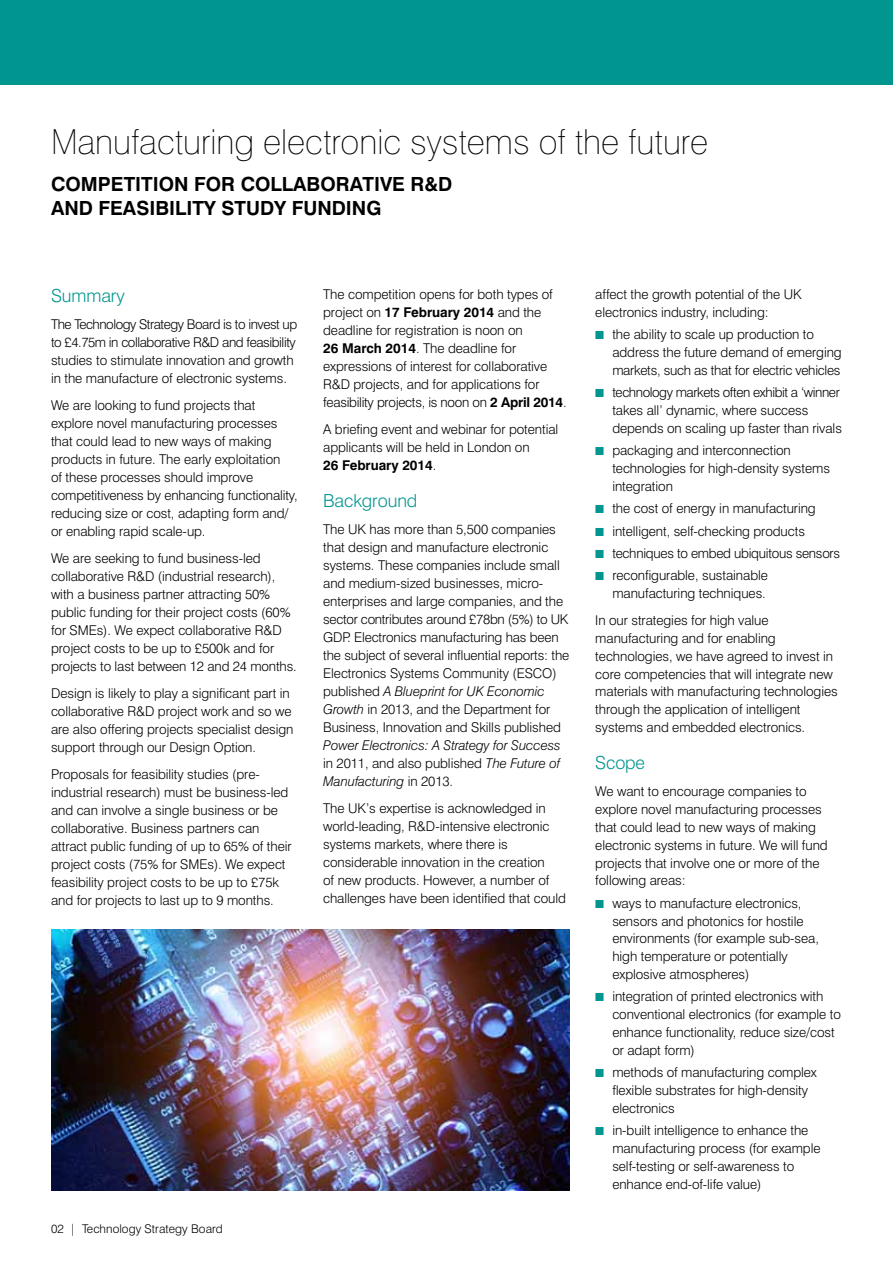
<style>
.page{position:relative;width:893px;height:1263px;background:#fff}
.page>*{position:absolute;margin:0;border:0;box-sizing:border-box;transform-origin:0 0}
.t1{font:100 34.5px "Swiss 721 BT";color:#000}
.t2{font:700 19.5px/24px "Swiss 721 BT";color:#000}
.t3{font:300 18px "Swiss 721 BT";letter-spacing:-.005em;color:#00958f}
.t4{font:300 13.5px/18px "Swiss 721 BT";letter-spacing:-.005em;color:#000}
.t5{font:italic 300 13.5px/18px "Swiss 721 BT";letter-spacing:-.005em;color:#000;text-align:justify}
.t6{font:300 12px "Swiss 721 BT";letter-spacing:.005em;color:#000}
.s1{font-weight:700}
.s2{font-style:italic}
.s3{font-style:normal}
.s4{font-family:"European Pi Three";font-weight:400;color:#00958f}
</style>
<div class="page">
<div style="left:0;top:0;width:893px;height:85px;background:#00958f"></div>
<img style="left:51px;top:929px;width:519px;height:262px">
<h1 class="t1" style="left:51px;top:121px;width:659px">Manufacturing electronic systems of the future</h1>
<h2 class="t2" style="left:51px;top:172px;width:403px">COMPETITION FOR COLLABORATIVE R&amp;D<br>AND FEASIBILITY STUDY FUNDING</h2>
<h3 class="t3" style="left:51px;top:285px;width:75px">Summary</h3>
<p class="t4" style="left:51px;top:315px;width:248px">The Technology Strategy Board is to invest up to £4.75m in collaborative R&amp;D and feasibility studies to stimulate innovation and growth in the manufacture of electronic systems.</p>
<p class="t4" style="left:51px;top:396px;width:248px">We are looking to fund projects that explore novel manufacturing processes that could lead to new ways of making products in future. The early exploitation<br>of these processes should improve competitiveness by enhancing functionality, reducing size or cost, adapting form and/ or enabling rapid scale-up.</p>
<p class="t4" style="left:51px;top:549px;width:247px">We are seeking to fund business-led collaborative R&amp;D (industrial research), with a business partner attracting 50% public funding for their project costs (60% for SMEs). We expect collaborative R&amp;D project costs to be up to £500k and for projects to last between 12 and 24 months.</p>
<p class="t4" style="left:51px;top:684px;width:244px">Design is likely to play a significant part in collaborative R&amp;D project work and so we are also offering projects specialist design support through our Design Option.</p>
<p class="t4" style="left:51px;top:765px;width:242px">Proposals for feasibility studies (pre&shy;industrial research) must be business-led and can involve a single business or be collaborative. Business partners can attract public funding of up to 65% of their project costs (75% for SMEs). We expect feasibility project costs to be up to £75k and for projects to last up to 9 months.</p>
<p class="t4" style="left:323px;top:285px;width:245px">The competition opens for both types of project on <span class="s1">17 February 2014</span> and the deadline for registration is noon on<br><span class="s1">26 March 2014</span>. The deadline for expressions of interest for collaborative R&amp;D projects, and for applications for feasibility projects, is noon on <span class="s1">2 April 2014</span>.</p>
<p class="t4" style="left:323px;top:420px;width:237px">A briefing event and webinar for potential applicants will be held in London on<br><span class="s1">26 February 2014</span>.</p>
<h3 class="t3" style="left:323px;top:490px;width:96px">Background</h3>
<p class="t4" style="left:323px;top:520px;width:248px">The UK has more than 5,500 companies that design and manufacture electronic systems. These companies include small and medium-sized businesses, micro&shy;enterprises and large companies, and the sector contributes around £78bn (5%) to UK GDP. Electronics manufacturing has been the subject of several influential reports: the Electronics Systems Community (ESCO) published <span class="s2">A Blueprint for UK Economic Growth</span> in 2013, and the Department for Business, Innovation and Skills published</p>
<p class="t5" style="left:323px;top:736px;width:239px">Power Electronics: A Strategy for Success <span class="s3">in 2011, and also published</span> The Future of Manufacturing <span class="s3">in 2013.</span></p>
<p class="t4" style="left:323px;top:799px;width:244px">The UK’s expertise is acknowledged in world-leading, R&amp;D-intensive electronic systems markets, where there is considerable innovation in the creation<br>of new products. However, a number of challenges have been identified that could</p>
<p class="t6" style="left:51px;top:1222px;width:173px">02 | Technology Strategy Board</p>
<p class="t4" style="left:595px;top:285px;width:208px">affect the growth potential of the UK electronics industry, including:</p>
<p class="t4" style="left:612px;top:325px;width:231px;text-indent:-17px"><span class="s4">K</span> the ability to scale up production to address the future demand of emerging markets, such as that for electric vehicles</p>
<p class="t4" style="left:612px;top:383px;width:231px;text-indent:-17px"><span class="s4">K</span> technology markets often exhibit a ‘winner takes all’ dynamic, where success depends on scaling up faster than rivals</p>
<p class="t4" style="left:612px;top:441px;width:219px;text-indent:-17px"><span class="s4">K</span> packaging and interconnection technologies for high-density systems integration</p>
<p class="t4" style="left:595px;top:497px;width:246px;line-height:22.4px"><span class="s4">K</span> the cost of energy in manufacturing<br><span class="s4">K</span> intelligent, self-checking products<br><span class="s4">K</span> techniques to embed ubiquitous sensors <span class="s4">K</span> reconfigurable, sustainable</p>
<p class="t4" style="left:595px;top:580px;width:175px;line-height:26.8px;text-align:right">manufacturing techniques.<br>In our strategies for high value</p>
<p class="t4" style="left:595px;top:629px;width:244px">manufacturing and for enabling technologies, we have agreed to invest in core competencies that will integrate new materials with manufacturing technologies through the application of intelligent systems and embedded electronics.</p>
<h3 class="t3" style="left:595px;top:752px;width:51px">Scope</h3>
<p class="t4" style="left:595px;top:782px;width:234px">We want to encourage companies to explore novel manufacturing processes that could lead to new ways of making electronic systems in future. We will fund projects that involve one or more of the following areas:</p>
<p class="t4" style="left:612px;top:894px;width:208px;text-indent:-17px"><span class="s4">K</span> ways to manufacture electronics, sensors and photonics for hostile environments (for example sub-sea, high temperature or potentially explosive atmospheres)</p>
<p class="t4" style="left:612px;top:988px;width:230px;text-indent:-17px"><span class="s4">K</span> integration of printed electronics with conventional electronics (for example to enhance functionality, reduce size/cost or adapt form)</p>
<p class="t4" style="left:612px;top:1063px;width:206px;text-indent:-17px"><span class="s4">K</span> methods of manufacturing complex flexible substrates for high-density electronics</p>
<p class="t4" style="left:612px;top:1121px;width:210px;text-indent:-17px"><span class="s4">K</span> in-built intelligence to enhance the manufacturing process (for example self-testing or self-awareness to enhance end-of-life value)</p>
</div>
